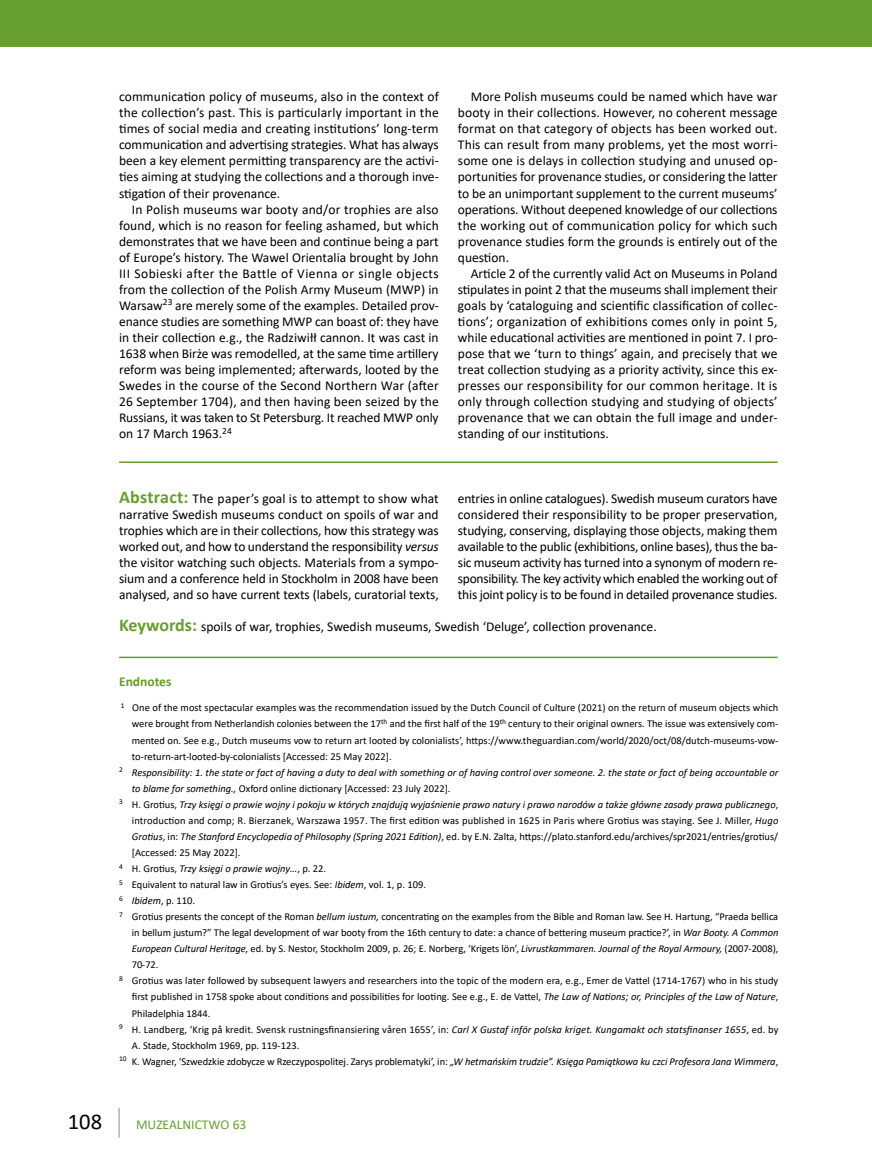
<style>
.page{position:relative;width:872px;height:1170px;background:#fff}
.page>*{position:absolute;margin:0;border:0;box-sizing:border-box;transform-origin:0 0}
.t1{font:22.5px "Calibri";color:#000}
.t2{font:13.5px/16px "Calibri";color:#000;text-align:justify}
.t3{font:13.5px "Calibri";color:#679e30}
.t4{font:700 13.5px "Calibri";color:#669e24}
.t5{font:10.5px "Calibri";color:#000}
.t6{font:italic 10.5px "Calibri";color:#000}
.s1{font-weight:700;font-size:18px;color:#679e30}
.s2{font-style:italic}
.s3{font-style:normal}
</style>
<div class="page">
<hr style="left:118px;top:1107px;width:2px;height:30px;background:#b3b2b2">
<div style="left:0;top:0;width:872px;height:47px;background:#679e30"></div>
<hr style="left:119px;top:461px;width:658px;height:2px;background:#669e24">
<hr style="left:119px;top:656px;width:658px;height:2px;background:#669e24">
<p class="t2" style="left:119px;top:88px;width:321px">communication policy of museums, also in the context of the collection’s past. This is particularly important in the times of social media and creating institutions’ long-term communication and advertising strategies. What has always been a key element permitting transparency are the activi&shy;ties aiming at studying the collections and a thorough inve&shy;stigation of their provenance.</p>
<p class="t2" style="left:119px;top:201px;width:321px;text-indent:13px">In Polish museums war booty and/or trophies are also found, which is no reason for feeling ashamed, but which demonstrates that we have been and continue being a part of Europe’s history. The Wawel Orientalia brought by John III Sobieski after the Battle of Vienna or single objects from the collection of the Polish Army Museum (MWP) in Warsaw<sup>23</sup> are merely some of the examples. Detailed prov&shy;enance studies are something MWP can boast of: they have in their collection e.g., the Radziwiłł cannon. It was cast in 1638 when Birże was remodelled, at the same time artillery reform was being implemented; afterwards, looted by the Swedes in the course of the Second Northern War (after 26 September 1704), and then having been seized by the Russians, it was taken to St Petersburg. It reached MWP only on 17 March 1963.<sup>24</sup></p>
<p class="t2" style="left:458px;top:88px;width:321px;text-indent:13px">More Polish museums could be named which have war booty in their collections. However, no coherent message format on that category of objects has been worked out.<br>This can result from many problems, yet the most worri&shy;some one is delays in collection studying and unused op&shy;portunities for provenance studies, or considering the latter to be an unimportant supplement to the current museums’ operations. Without deepened knowledge of our collections the working out of communication policy for which such provenance studies form the grounds is entirely out of the question.</p>
<p class="t2" style="left:458px;top:265px;width:321px;text-indent:13px">Article 2 of the currently valid Act on Museums in Poland stipulates in point 2 that the museums shall implement their goals by ‘cataloguing and scientific classification of collec&shy;tions’; organization of exhibitions comes only in point 5, while educational activities are mentioned in point 7. I pro&shy;pose that we ‘turn to things’ again, and precisely that we treat collection studying as a priority activity, since this ex&shy;presses our responsibility for our common heritage. It is only through collection studying and studying of objects’ provenance that we can obtain the full image and under&shy;standing of our institutions.</p>
<p class="t2" style="left:119px;top:489px;width:321px"><span class="s1">Abstract:</span> The paper’s goal is to attempt to show what narrative Swedish museums conduct on spoils of war and trophies which are in their collections, how this strategy was worked out, and how to understand the responsibility <span class="s2">versus </span>the visitor watching such objects. Materials from a sympo&shy;sium and a conference held in Stockholm in 2008 have been analysed, and so have current texts (labels, curatorial texts,</p>
<p class="t2" style="left:458px;top:490px;width:321px">entries in online catalogues). Swedish museum curators have considered their responsibility to be proper preservation, studying, conserving, displaying those objects, making them available to the public (exhibitions, online bases), thus the ba&shy;sic museum activity has turned into a synonym of modern re&shy;sponsibility. The key activity which enabled the working out of this joint policy is to be found in detailed provenance studies.</p>
<p class="t2" style="left:119px;top:618px;width:539px"><span class="s1">Keywords:</span> spoils of war, trophies, Swedish museums, Swedish ‘Deluge’, collection provenance.</p>
<p class="t4" style="left:119px;top:672px;width:54px">Endnotes</p>
<p class="t5" style="left:121px;top:700px;width:659px"><sup>1</sup> One of the most spectacular examples was the recommendation issued by the Dutch Council of Culture (2021) on the return of museum objects which</p>
<p class="t5" style="left:132px;top:716px;width:648px">were brought from Netherlandish colonies between the 17<sup>th</sup> and the first half of the 19<sup>th</sup> century to their original owners. The issue was extensively com-</p>
<p class="t5" style="left:132px;top:732px;width:648px">mented on. See e.g., Dutch museums vow to return art looted by colonialists’, https://www.theguardian.com/world/2020/oct/08/dutch-museums-vow-</p>
<p class="t5" style="left:132px;top:748px;width:261px">to-return-art-looted-by-colonialists [Accessed: 25 May 2022].</p>
<p class="t6" style="left:119px;top:764px;width:661px"><sup>2</sup> Responsibility: 1. the state or fact of having a duty to deal with something or of having control over someone. 2. the state or fact of being accountable or</p>
<p class="t5" style="left:132px;top:780px;width:320px"><span class="s2">to blame for something.,</span> Oxford online dictionary [Accessed: 23 July 2022].</p>
<p class="t6" style="left:119px;top:797px;width:661px"><sup>3</sup> <span class="s3">H. Grotius,</span> Trzy księgi o prawie wojny i pokoju w których znajdują wyjaśnienie prawo natury i prawo narodów a także główne zasady prawa publicznego<span class="s3">,</span></p>
<p class="t5" style="left:132px;top:813px;width:648px">introduction and comp; R. Bierzanek, Warszawa 1957. The first edition was published in 1625 in Paris where Grotius was staying. See J. Miller, <span class="s2">Hugo</span></p>
<p class="t5" style="left:132px;top:829px;width:648px"><span class="s2">Grotius</span>, in: <span class="s2">The Stanford Encyclopedia of Philosophy (Spring 2021 Edition)</span>, ed. by E.N. Zalta, https://plato.stanford.edu/archives/spr2021/entries/grotius/</p>
<p class="t5" style="left:132px;top:845px;width:110px">[Accessed: 25 May 2022].</p>
<p class="t6" style="left:119px;top:861px;width:209px"><sup>4</sup> <span class="s3">H. Grotius,</span> Trzy księgi o prawie wojny…<span class="s3">, p. 22.</span></p>
<p class="t5" style="left:119px;top:877px;width:308px"><sup>5</sup> Equivalent to natural law in Grotius’s eyes. See: <span class="s2">Ibidem</span>, vol. 1, p. 109.</p>
<p class="t5" style="left:119px;top:893px;width:78px"><sup>6</sup> <span class="s2">Ibidem</span>, p. 110.</p>
<p class="t5" style="left:119px;top:909px;width:660px"><sup>7</sup> Grotius presents the concept of the Roman <span class="s2">bellum iustum,</span> concentrating on the examples from the Bible and Roman law. See H. Hartung, “Praeda bellica</p>
<p class="t5" style="left:132px;top:925px;width:648px">in bellum justum?” The legal development of war booty from the 16th century to date: a chance of bettering museum practice?’, in <span class="s2">War Booty. A Common</span></p>
<p class="t5" style="left:132px;top:941px;width:648px"><span class="s2">European Cultural Heritage</span>, ed. by S. Nestor, Stockholm 2009, p. 26; E. Norberg, ‘Krigets lön’, <span class="s2">Livrustkammaren. Journal of the Royal Armoury,</span> (2007-2008),</p>
<p class="t5" style="left:132px;top:957px;width:28px">70-72.</p>
<p class="t5" style="left:119px;top:973px;width:660px"><sup>8</sup> Grotius was later followed by subsequent lawyers and researchers into the topic of the modern era, e.g., Emer de Vattel (1714-1767) who in his study</p>
<p class="t5" style="left:132px;top:989px;width:648px">first published in 1758 spoke about conditions and possibilities for looting. See e.g., E. de Vattel, <span class="s2">The Law of Nations; or, Principles of the Law of Nature</span>,</p>
<p class="t5" style="left:132px;top:1005px;width:80px">Philadelphia 1844.</p>
<p class="t5" style="left:119px;top:1021px;width:661px"><sup>9</sup> H. Landberg, ‘Krig på kredit. Svensk rustningsfinansiering våren 1655’, in: <span class="s2">Carl X Gustaf inför polska kriget. Kungamakt och statsfinanser 1655</span>, ed. by</p>
<p class="t5" style="left:132px;top:1037px;width:169px">A. Stade, Stockholm 1969, pp. 119-123.</p>
<p class="t5" style="left:119px;top:1053px;width:660px"><sup>10</sup> K. Wagner, ‘Szwedzkie zdobycze w Rzeczypospolitej. Zarys problematyki’, in: <span class="s2">„W hetmańskim trudzie”. Księga Pamiątkowa ku czci Profesora Jana Wimmera</span>,</p>
<h1 class="t1" style="left:68px;top:1105px;width:36px">108</h1>
<p class="t3" style="left:136px;top:1115px;width:112px">MUZEALNICTWO 63</p>
</div>
